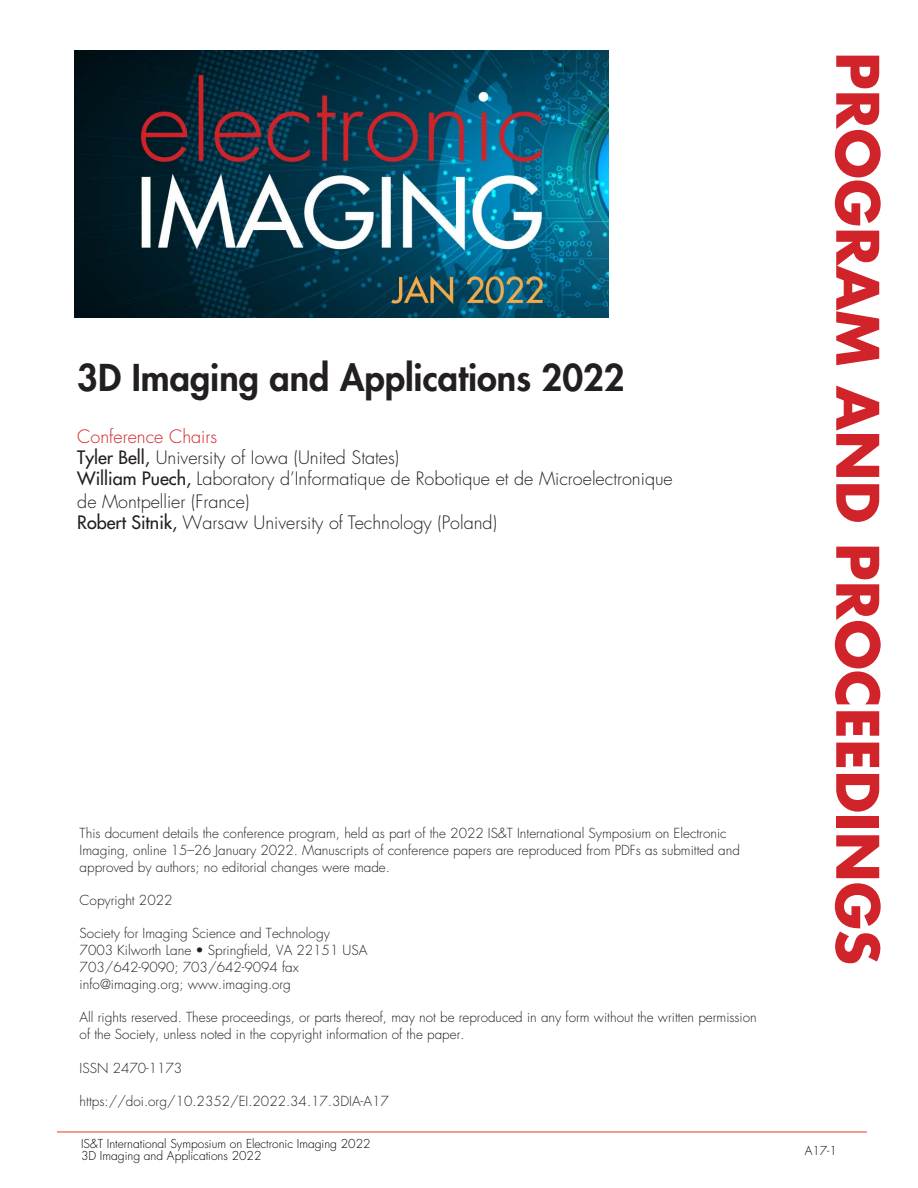
<style>
.page{position:relative;width:918px;height:1188px;background:#fff}
.page>*{position:absolute;margin:0;border:0;box-sizing:border-box;transform-origin:0 0}
.t1{font:700 57px "Futura Std";color:#d1232a}
.t2{font:800 36px "Futura Std";color:#231f20}
.t3{font:300 18px/21.5px "Futura Std";color:#231f20}
.t4{font:300 13.5px/16.8px "Futura Std";color:#231f20}
.t5{font:300 12px/12px "Futura Std";color:#000}
.s1{color:#d1232a}
.s2{font-weight:500}
</style>
<div class="page">
<hr style="left:57px;top:1132px;width:810px;height:1px;background:#ef3522">
<img style="left:74px;top:50px;width:535px;height:268px">
<h1 class="t1" style="left:896px;top:52px;width:914px;rotate:90deg">PROGRAM AND PROCEEDINGS</h1>
<h2 class="t2" style="left:77px;top:355px;width:549px">3D Imaging and Applications 2022</h2>
<h3 class="t3" style="left:77px;top:426px;width:597px"><span class="s1">Conference Chairs<br></span><span class="s2">Tyler Bell,</span> University of Iowa (United States)<br><span class="s2">William Puech,</span> Laboratory d’Informatique de Robotique et de Microelectronique de Montpellier (France)<br><span class="s2">Robert Sitnik,</span> Warsaw University of Technology (Poland)</h3>
<p class="t4" style="left:80px;top:825px;width:662px">This document details the conference program, held as part of the 2022 IS&amp;T International Symposium on Electronic<br>Imaging, online 15–26 January 2022. Manuscripts of conference papers are reproduced from PDFs as submitted and approved by authors; no editorial changes were made.</p>
<p class="t4" style="left:80px;top:892px;width:94px">Copyright 2022</p>
<p class="t4" style="left:80px;top:925px;width:289px">Society for Imaging Science and Technology<br>7003 Kilworth Lane • Springfield, VA 22151 USA 703/642-9090; 703/642-9094 fax info@imaging.org; www.imaging.org</p>
<p class="t4" style="left:80px;top:1009px;width:679px">All rights reserved. These proceedings, or parts thereof, may not be reproduced in any form without the written permission of the Society, unless noted in the copyright information of the paper.</p>
<p class="t4" style="left:80px;top:1060px;width:104px">ISSN 2470-1173</p>
<p class="t4" style="left:80px;top:1093px;width:311px">https://doi.org/10.2352/EI.2022.34.17.3DIA-A17</p>
<p class="t5" style="left:81px;top:1138px;width:291px">IS&amp;T International Symposium on Electronic Imaging 2022<br>3D Imaging and Applications 2022</p>
<p class="t5" style="left:805px;top:1145px;width:34px">A17-1</p>
</div>
